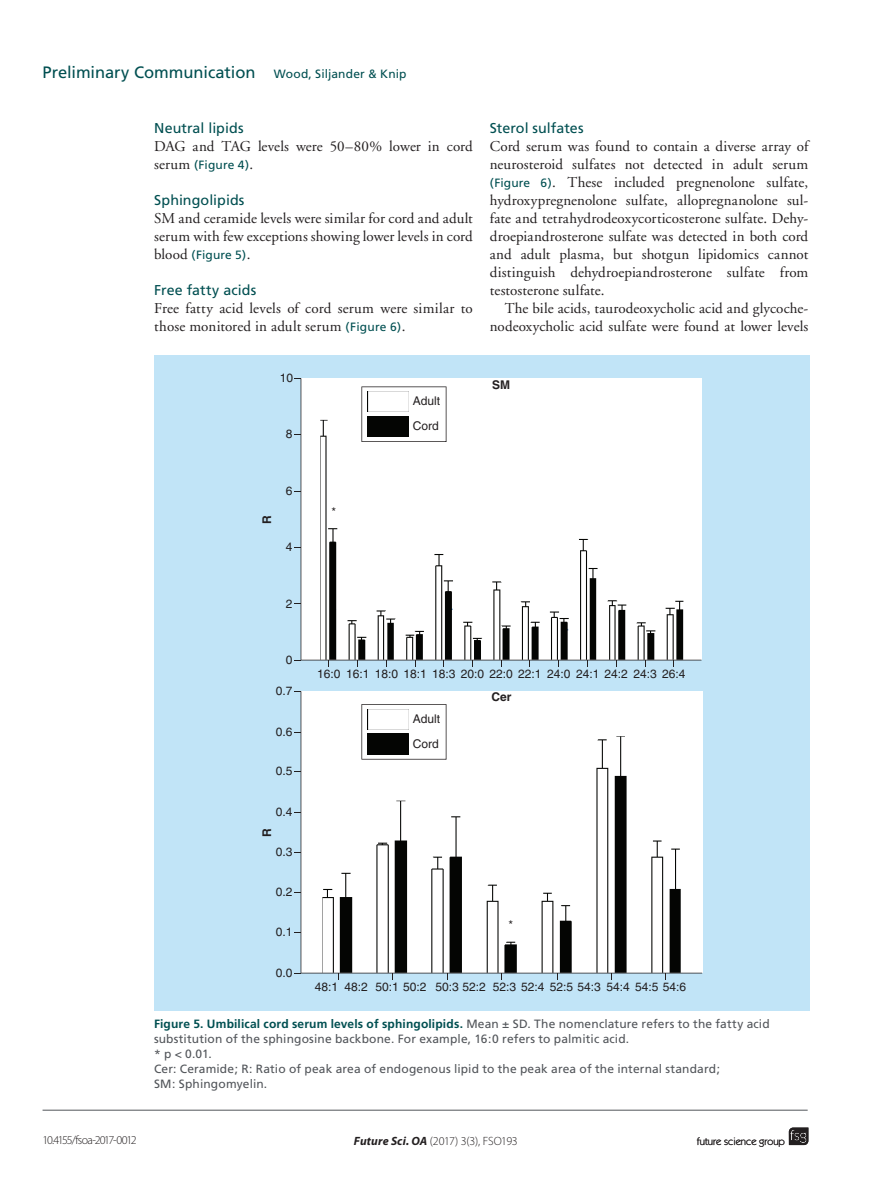
<style>
.page{position:relative;width:885px;height:1191px;background:#fff}
.page>*{position:absolute;margin:0;border:0;box-sizing:border-box;transform-origin:0 0}
.t1{font:16.5px "Frutiger";letter-spacing:-.005em;color:#004f51}
.t2{font:15px/18px "Adobe Garamond";letter-spacing:.005em;color:#231f20}
.t3{font:14.25px "Frutiger";letter-spacing:.005em;color:#004f51}
.t4{font:12px/15px "Frutiger";letter-spacing:.01em;color:#52555a}
.t5{font:12px/24.9px "Helvetica LT Std";color:#231f20}
.t6{font:12px "Frutiger";letter-spacing:.01em;color:#004f51}
.t7{font:300 12px "Myriad Pro";letter-spacing:-.035em;color:#231f20}
.t8{font:300 12px "Myriad Pro";letter-spacing:-.105em;color:#231f20}
.t9{font:700 12px "Helvetica LT Std";color:#231f20}
.t10{font:10.5px "Itc Kabel";color:#231f20}
.s1{font-size:12px}
.s2{font-family:"Adobe Garamond";font-size:15px;color:#231f20}
.s3{font-family:"Frutiger";font-size:12px;color:#004f51}
.s4{font-weight:700;color:#004f51}
.s5{font-weight:700;font-style:italic}
</style>
<div class="page">
<svg style="left:788px;top:1127px;width:20px;height:18px"></svg>
<hr style="left:43px;top:1109px;width:764px;height:1px;background:#52555a">
<div style="left:154px;top:356px;width:655px;height:654px;background:#c1e4f7"></div>
<svg style="left:300px;top:378px;width:401px;height:282px;background:#eee"></svg>
<svg style="left:300px;top:691px;width:402px;height:282px;background:#e4e4e4"></svg>
<p class="t1" style="left:43px;top:63px;width:365px">Preliminary Communication <span class="s1">Wood, Siljander &amp; Knip</span></p>
<p class="t3" style="left:154px;top:119px;width:91px">Neutral lipids</p>
<p class="t2" style="left:154px;top:137px;width:320px">DAG and TAG levels were 50–80% lower in cord</p>
<p class="t6" style="left:154px;top:157px;width:101px"><span class="s2">serum</span> (Figure 4)<span class="s2">.</span></p>
<p class="t3" style="left:154px;top:191px;width:92px">Sphingolipids</p>
<p class="t2" style="left:154px;top:209px;width:320px">SM and ceramide levels were similar for cord and adult serum with few exceptions showing lower levels in cord</p>
<p class="t6" style="left:154px;top:247px;width:98px"><span class="s2">blood</span> (Figure 5)<span class="s2">.</span></p>
<p class="t3" style="left:154px;top:281px;width:103px">Free fatty acids</p>
<p class="t2" style="left:154px;top:299px;width:320px">Free fatty acid levels of cord serum were similar to those monitored in adult serum <span class="s3">(Figure 6)</span>.</p>
<p class="t5" style="left:280px;top:366px;width:15px">10</p>
<p class="t5" style="left:286px;top:422px;width:8px">8</p>
<p class="t5" style="left:413px;top:388px;width:29px">Adult<br>Cord</p>
<p class="t3" style="left:490px;top:119px;width:95px">Sterol sulfates</p>
<p class="t2" style="left:490px;top:137px;width:320px;text-align:justify">Cord serum was found to contain a diverse array of neurosteroid sulfates not detected in adult serum <span class="s3">(Figure 6)</span>. These included pregnenolone sulfate, hydroxypregnenolone sulfate, allopregnanolone sul&shy;fate and tetrahydrodeoxycorticosterone sulfate. Dehy&shy;droepiandrosterone sulfate was detected in both cord and adult plasma, but shotgun lipidomics cannot distinguish dehydroepiandrosterone sulfate from testosterone sulfate.</p>
<p class="t2" style="left:490px;top:299px;width:320px;text-align:right">The bile acids, taurodeoxycholic acid and glycoche&shy;nodeoxycholic acid sulfate were found at lower levels</p>
<p class="t9" style="left:492px;top:378px;width:19px">SM</p>
<p class="t9" style="left:259px;top:523px;width:10px;rotate:-90deg">R</p>
<p class="t5" style="left:286px;top:478px;width:8px">6</p>
<p class="t5" style="left:286px;top:534px;width:8px">4</p>
<p class="t5" style="left:331px;top:499px;width:6px">*</p>
<p class="t5" style="left:286px;top:591px;width:8px">2</p>
<p class="t5" style="left:286px;top:647px;width:8px">0</p>
<p class="t5" style="left:276px;top:678px;width:18px">0.7</p>
<p class="t5" style="left:276px;top:719px;width:18px">0.6</p>
<p class="t5" style="left:276px;top:758px;width:18px">0.5</p>
<p class="t5" style="left:276px;top:799px;width:18px">0.4</p>
<p class="t5" style="left:276px;top:839px;width:18px">0.3</p>
<p class="t5" style="left:276px;top:879px;width:18px">0.2</p>
<p class="t5" style="left:276px;top:919px;width:18px">0.1</p>
<p class="t9" style="left:259px;top:836px;width:10px;rotate:-90deg">R</p>
<p class="t5" style="left:276px;top:960px;width:18px">0.0</p>
<p class="t5" style="left:317px;top:662px;width:226px">16:0 16:1 18:0 18:1 18:3 20:0 22:0 22:1</p>
<p class="t5" style="left:547px;top:662px;width:140px">24:0 24:1 24:2 24:3 26:4</p>
<p class="t5" style="left:413px;top:706px;width:29px">Adult<br>Cord</p>
<p class="t9" style="left:491px;top:690px;width:22px">Cer</p>
<p class="t5" style="left:508px;top:912px;width:6px">*</p>
<p class="t5" style="left:315px;top:974px;width:373px">48:1 48:2 50:1 50:2 50:3 52:2 52:3 52:4 52:5 54:3 54:4 54:5 54:6</p>
<p class="t4" style="left:154px;top:1016px;width:617px"><span class="s4">Figure 5. Umbilical cord serum levels of sphingolipids.</span> Mean ± SD. The nomenclature refers to the fatty acid substitution of the sphingosine backbone. For example, 16:0 refers to palmitic acid.<br>* p &lt; 0.01.<br>Cer: Ceramide; R: Ratio of peak area of endogenous lipid to the peak area of the internal standard;<br>SM: Sphingomyelin.</p>
<p class="t8" style="left:43px;top:1133px;width:95px">10.4155/fsoa-2017-0012</p>
<p class="t7" style="left:354px;top:1134px;width:165px"><span class="s5">Future Sci. OA</span> (2017) 3(3), FSO193</p>
<p class="t10" style="left:696px;top:1135px;width:90px">future science group</p>
</div>
